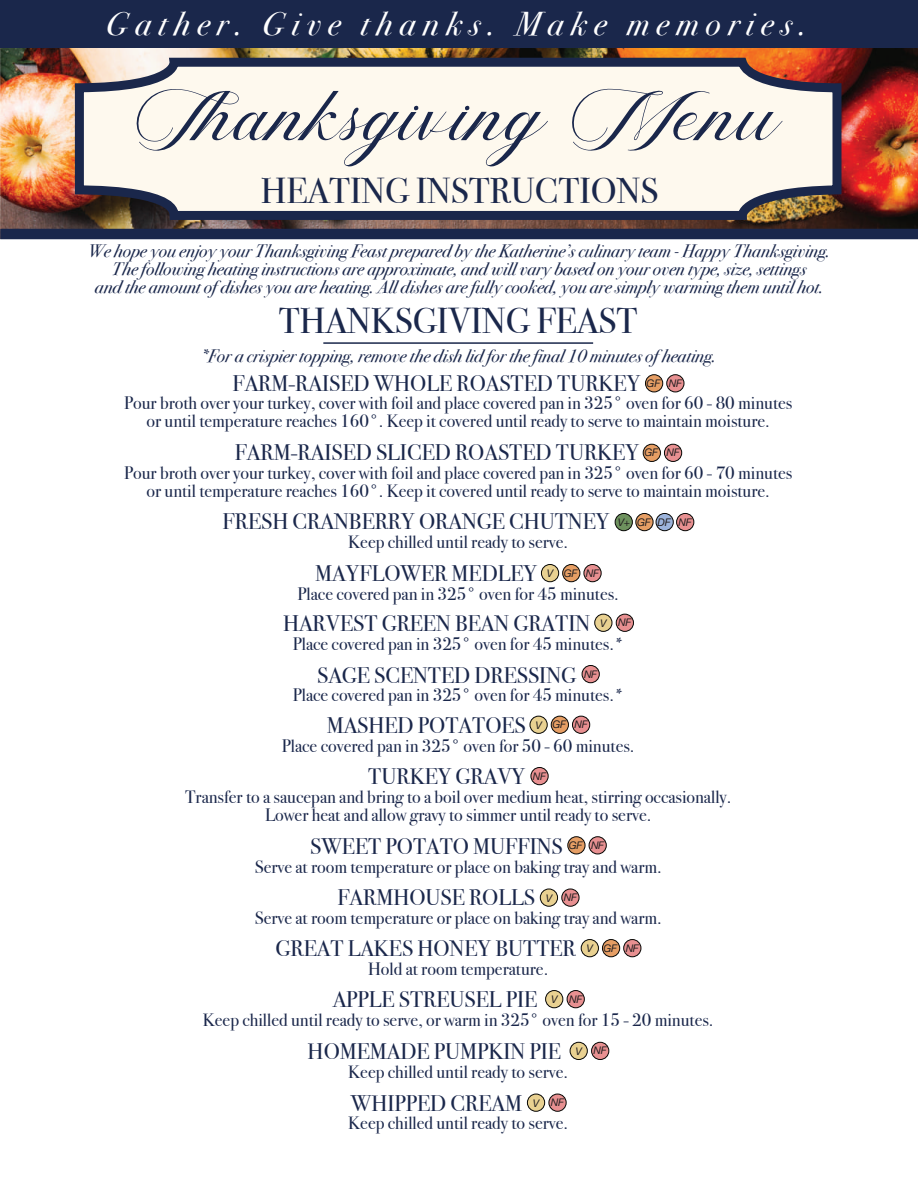
<style>
.page{position:relative;width:918px;height:1188px;background:#fff}
.page>*{position:absolute;margin:0;border:0;box-sizing:border-box;transform-origin:0 0}
.t1{font:79.5px "Violeta";color:#1a274b}
.t2{font:36px "Bodoni Svty Two ITCTT";color:#1a274b}
.t3{font:italic 33px "Bodoni Svty Two OSITCTT";letter-spacing:.21em;color:#fff}
.t4{font:22.5px "Bodoni Svty Two ITCTT";color:#1a274b}
.t5{font:18px/18px "Bodoni Svty Two ITCTT";color:#1a274b;text-align:center}
.t6{font:italic 18px/18px "Bodoni Svty Two ITCTT";color:#1a274b;text-align:center}
</style>
<div class="page">
<img style="left:1px;top:47px;width:917px;height:182px">
<svg style="left:70px;top:53px;width:776px;height:171px;background:#d6cec6"></svg>
<div style="left:0;top:229px;width:918px;height:10px;background:#1a274b"></div>
<hr style="left:323px;top:342px;width:270px;height:2px;background:#1a274b">
<div style="left:0;top:0;width:918px;height:47px;background:#1a274b"></div>
<div style="left:667px;top:375px;width:17px;height:17px;background:#e89091;border-radius:50%"></div>
<div style="left:666px;top:374px;width:18px;height:18px;border:1px solid #060604;border-radius:50%"></div>
<div style="left:645px;top:375px;width:18px;height:17px;background:#e69e64;border-radius:50%"></div>
<div style="left:645px;top:374px;width:18px;height:18px;border:1px solid #060604;border-radius:50%"></div>
<div style="left:664px;top:444px;width:18px;height:17px;background:#e89091;border-radius:50%"></div>
<div style="left:664px;top:444px;width:18px;height:18px;border:1px solid #060604;border-radius:50%"></div>
<div style="left:643px;top:444px;width:17px;height:17px;background:#e69e64;border-radius:50%"></div>
<div style="left:643px;top:444px;width:18px;height:18px;border:1px solid #060604;border-radius:50%"></div>
<div style="left:677px;top:513px;width:17px;height:18px;background:#e89091;border-radius:50%"></div>
<div style="left:676px;top:513px;width:18px;height:18px;border:1px solid #060604;border-radius:50%"></div>
<div style="left:636px;top:513px;width:17px;height:18px;background:#e69e64;border-radius:50%"></div>
<div style="left:635px;top:513px;width:18px;height:18px;border:1px solid #060604;border-radius:50%"></div>
<div style="left:615px;top:513px;width:17px;height:18px;background:#6e925e;border-radius:50%"></div>
<div style="left:615px;top:513px;width:18px;height:18px;border:1px solid #060604;border-radius:50%"></div>
<div style="left:656px;top:513px;width:17px;height:18px;background:#9cb4dc;border-radius:50%"></div>
<div style="left:656px;top:513px;width:18px;height:18px;border:1px solid #060604;border-radius:50%"></div>
<div style="left:541px;top:564px;width:18px;height:18px;background:#e9d191;border-radius:50%"></div>
<div style="left:541px;top:564px;width:18px;height:18px;border:1px solid #060604;border-radius:50%"></div>
<div style="left:584px;top:564px;width:17px;height:18px;background:#e89091;border-radius:50%"></div>
<div style="left:584px;top:564px;width:18px;height:18px;border:1px solid #060604;border-radius:50%"></div>
<div style="left:563px;top:564px;width:17px;height:18px;background:#e69e64;border-radius:50%"></div>
<div style="left:562px;top:564px;width:18px;height:18px;border:1px solid #060604;border-radius:50%"></div>
<div style="left:595px;top:614px;width:17px;height:17px;background:#e9d191;border-radius:50%"></div>
<div style="left:594px;top:614px;width:18px;height:18px;border:1px solid #060604;border-radius:50%"></div>
<div style="left:616px;top:614px;width:17px;height:17px;background:#e89091;border-radius:50%"></div>
<div style="left:616px;top:614px;width:18px;height:18px;border:1px solid #060604;border-radius:50%"></div>
<div style="left:582px;top:665px;width:17px;height:18px;background:#e89091;border-radius:50%"></div>
<div style="left:582px;top:665px;width:18px;height:18px;border:1px solid #060604;border-radius:50%"></div>
<div style="left:530px;top:716px;width:17px;height:17px;background:#e9d191;border-radius:50%"></div>
<div style="left:530px;top:716px;width:18px;height:18px;border:1px solid #060604;border-radius:50%"></div>
<div style="left:572px;top:716px;width:18px;height:17px;background:#e89091;border-radius:50%"></div>
<div style="left:572px;top:716px;width:18px;height:18px;border:1px solid #060604;border-radius:50%"></div>
<div style="left:551px;top:716px;width:17px;height:17px;background:#e69e64;border-radius:50%"></div>
<div style="left:551px;top:716px;width:18px;height:18px;border:1px solid #060604;border-radius:50%"></div>
<div style="left:531px;top:767px;width:17px;height:18px;background:#e89091;border-radius:50%"></div>
<div style="left:531px;top:767px;width:18px;height:18px;border:1px solid #060604;border-radius:50%"></div>
<div style="left:589px;top:837px;width:17px;height:17px;background:#e89091;border-radius:50%"></div>
<div style="left:589px;top:836px;width:18px;height:18px;border:1px solid #060604;border-radius:50%"></div>
<div style="left:568px;top:837px;width:17px;height:17px;background:#e69e64;border-radius:50%"></div>
<div style="left:567px;top:836px;width:18px;height:18px;border:1px solid #060604;border-radius:50%"></div>
<div style="left:540px;top:889px;width:18px;height:17px;background:#e9d191;border-radius:50%"></div>
<div style="left:540px;top:889px;width:18px;height:18px;border:1px solid #060604;border-radius:50%"></div>
<div style="left:562px;top:889px;width:17px;height:17px;background:#e89091;border-radius:50%"></div>
<div style="left:561px;top:889px;width:18px;height:18px;border:1px solid #060604;border-radius:50%"></div>
<div style="left:581px;top:940px;width:17px;height:17px;background:#e9d191;border-radius:50%"></div>
<div style="left:581px;top:939px;width:18px;height:18px;border:1px solid #060604;border-radius:50%"></div>
<div style="left:624px;top:940px;width:17px;height:17px;background:#e89091;border-radius:50%"></div>
<div style="left:623px;top:939px;width:18px;height:18px;border:1px solid #060604;border-radius:50%"></div>
<div style="left:602px;top:940px;width:18px;height:17px;background:#e69e64;border-radius:50%"></div>
<div style="left:602px;top:939px;width:18px;height:18px;border:1px solid #060604;border-radius:50%"></div>
<div style="left:546px;top:991px;width:17px;height:17px;background:#e9d191;border-radius:50%"></div>
<div style="left:545px;top:990px;width:18px;height:18px;border:1px solid #060604;border-radius:50%"></div>
<div style="left:567px;top:991px;width:17px;height:17px;background:#e89091;border-radius:50%"></div>
<div style="left:567px;top:990px;width:18px;height:18px;border:1px solid #060604;border-radius:50%"></div>
<div style="left:527px;top:1094px;width:18px;height:17px;background:#e9d191;border-radius:50%"></div>
<div style="left:527px;top:1094px;width:18px;height:18px;border:1px solid #060604;border-radius:50%"></div>
<div style="left:549px;top:1094px;width:17px;height:17px;background:#e89091;border-radius:50%"></div>
<div style="left:549px;top:1094px;width:18px;height:18px;border:1px solid #060604;border-radius:50%"></div>
<div style="left:570px;top:1042px;width:17px;height:18px;background:#e9d191;border-radius:50%"></div>
<div style="left:570px;top:1042px;width:18px;height:18px;border:1px solid #060604;border-radius:50%"></div>
<div style="left:592px;top:1042px;width:17px;height:18px;background:#e89091;border-radius:50%"></div>
<div style="left:591px;top:1042px;width:18px;height:18px;border:1px solid #060604;border-radius:50%"></div>
<h3 class="t3" style="left:106px;top:3px;width:702px">Gather. Give thanks. Make memories.</h3>
<h1 class="t1" style="left:137px;top:63px;width:647px">Thanksgiving Menu</h1>
<h2 class="t2" style="left:261px;top:161px;width:399px">HEATING INSTRUCTIONS</h2>
<p class="t6" style="left:88px;top:241px;width:743px">We hope you enjoy your Thanksgiving Feast prepared by the Katherine’s culinary team - Happy Thanksgiving.<br>The following heating instructions are approximate, and will vary based on your oven type, size, settings<br>and the amount of dishes you are heating. All dishes are fully cooked, you are simply warming them until hot.</p>
<h2 class="t2" style="left:279px;top:291px;width:360px">THANKSGIVING FEAST</h2>
<p class="t6" style="left:201px;top:345px;width:517px">*For a crispier topping, remove the dish lid for the final 10 minutes of heating.</p>
<p class="t4" style="left:232px;top:365px;width:451px">FARM-RAISED WHOLE ROASTED TURKEY <sup>GF</sup> <sup>NF</sup></p>
<p class="t5" style="left:124px;top:392px;width:670px">Pour broth over your turkey, cover with foil and place covered pan in 325° oven for 60 - 80 minutes or until temperature reaches 160°. Keep it covered until ready to serve to maintain moisture.</p>
<p class="t4" style="left:235px;top:434px;width:446px">FARM-RAISED SLICED ROASTED TURKEY <sup>GF</sup> <sup>NF</sup></p>
<p class="t5" style="left:124px;top:462px;width:670px">Pour broth over your turkey, cover with foil and place covered pan in 325° oven for 60 - 70 minutes or until temperature reaches 160°. Keep it covered until ready to serve to maintain moisture.</p>
<p class="t4" style="left:223px;top:503px;width:471px">FRESH CRANBERRY ORANGE CHUTNEY <sup>V+</sup> <sup>GF</sup> <sup>DF</sup> <sup>NF</sup></p>
<p class="t4" style="left:315px;top:555px;width:285px">MAYFLOWER MEDLEY <sup>V</sup> <sup>GF</sup> <sup>NF</sup></p>
<p class="t4" style="left:283px;top:605px;width:350px">HARVEST GREEN BEAN GRATIN <sup>V</sup> <sup>NF</sup></p>
<p class="t4" style="left:317px;top:657px;width:282px">SAGE SCENTED DRESSING <sup>NF</sup></p>
<p class="t4" style="left:327px;top:707px;width:263px">MASHED POTATOES <sup>V</sup> <sup>GF</sup> <sup>NF</sup></p>
<p class="t4" style="left:368px;top:758px;width:179px">TURKEY GRAVY <sup>NF</sup></p>
<p class="t5" style="left:348px;top:531px;width:221px">Keep chilled until ready to serve.</p>
<p class="t5" style="left:298px;top:583px;width:323px">Place covered pan in 325° oven for 45 minutes.</p>
<p class="t5" style="left:293px;top:633px;width:333px">Place covered pan in 325° oven for 45 minutes.*</p>
<p class="t5" style="left:293px;top:684px;width:333px">Place covered pan in 325° oven for 45 minutes.*</p>
<p class="t5" style="left:282px;top:735px;width:354px">Place covered pan in 325° oven for 50 - 60 minutes.</p>
<p class="t5" style="left:185px;top:786px;width:548px">Transfer to a saucepan and bring to a boil over medium heat, stirring occasionally.<br>Lower heat and allow gravy to simmer until ready to serve.</p>
<p class="t5" style="left:255px;top:856px;width:409px">Serve at room temperature or place on baking tray and warm.</p>
<p class="t5" style="left:255px;top:907px;width:409px">Serve at room temperature or place on baking tray and warm.</p>
<p class="t4" style="left:310px;top:828px;width:296px">SWEET POTATO MUFFINS <sup>GF</sup> <sup>NF</sup></p>
<p class="t4" style="left:337px;top:879px;width:241px">FARMHOUSE ROLLS <sup>V</sup> <sup>NF</sup></p>
<p class="t4" style="left:276px;top:930px;width:365px">GREAT LAKES HONEY BUTTER <sup>V</sup> <sup>GF</sup> <sup>NF</sup></p>
<p class="t4" style="left:333px;top:981px;width:251px">APPLE STREUSEL PIE <sup>V</sup> <sup>NF</sup></p>
<p class="t5" style="left:368px;top:958px;width:182px">Hold at room temperature.</p>
<p class="t5" style="left:203px;top:1009px;width:512px">Keep chilled until ready to serve, or warm in 325° oven for 15 - 20 minutes.</p>
<p class="t4" style="left:308px;top:1033px;width:301px">HOMEMADE PUMPKIN PIE <sup>V</sup> <sup>NF</sup></p>
<p class="t5" style="left:348px;top:1061px;width:221px">Keep chilled until ready to serve.</p>
<p class="t4" style="left:351px;top:1085px;width:215px">WHIPPED CREAM <sup>V</sup> <sup>NF</sup></p>
<p class="t5" style="left:348px;top:1112px;width:221px">Keep chilled until ready to serve.</p>
</div>
